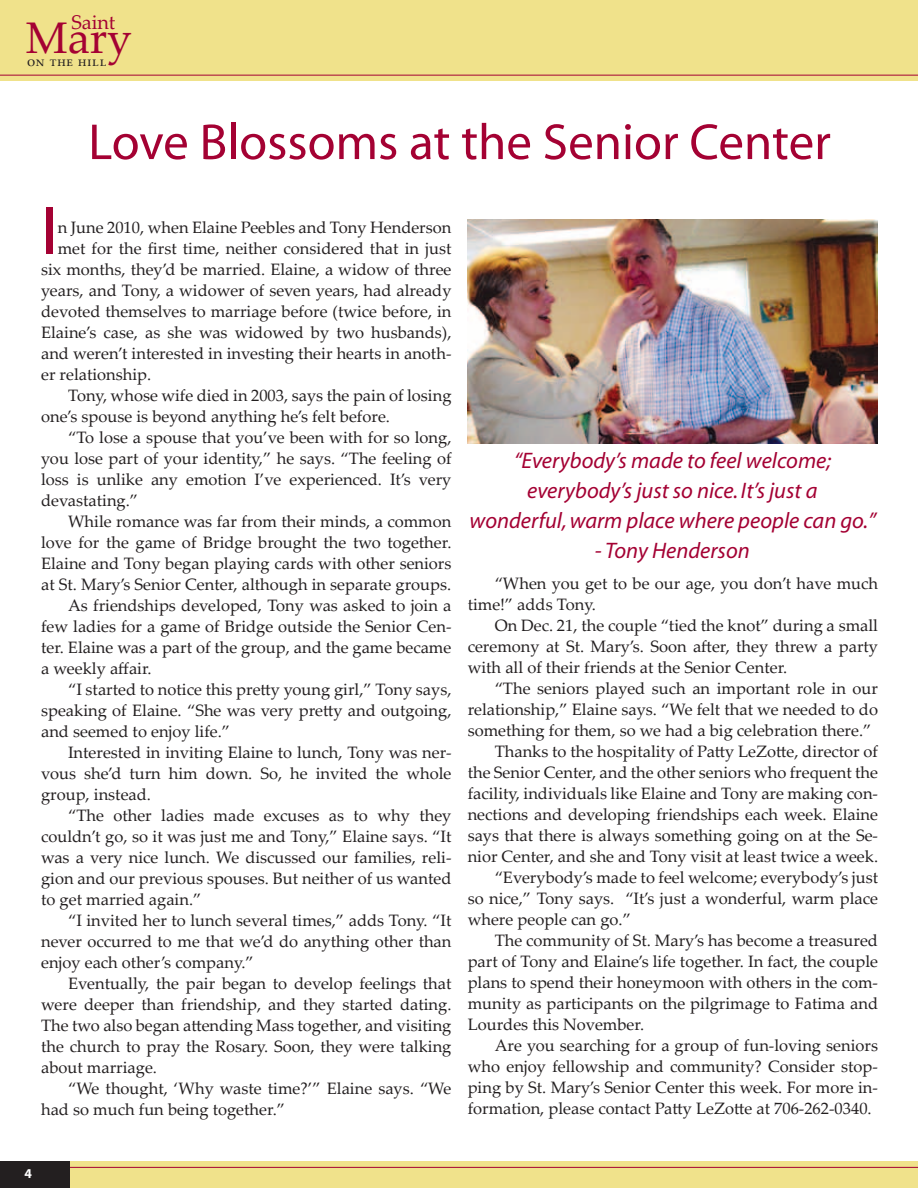
<style>
.page{position:relative;width:918px;height:1188px;background:#fff}
.page>*{position:absolute;margin:0;border:0;box-sizing:border-box;transform-origin:0 0}
.Single_Drop{font:69.3px "Myriad";color:#a40133}
.Article_Title{font:51px "Myriad";color:#a40133}
.t1{font:44.25px "Palatino Linotype";color:#a40133}
.pull_quote{font:italic 22.5px "Myriad";color:#a40133}
.t2{font:19.8px "Palatino Linotype";color:#a40133}
.body{font:16.5px/21px "Palatino Linotype";color:#231f20;text-align:justify}
.Single_Drop-2{font:16.5px "Palatino Linotype";color:#231f20}
.t3{font:14.25px "Palatino Linotype";color:#231f20}
.t4{font:700 13.5px "Myriad";color:#fff}
</style>
<div class="page">
<div style="left:0;top:1161px;width:918px;height:27px;background:#f0e28b"></div>
<hr style="left:0;top:1167px;width:918px;height:1px;background:#a40133">
<div style="left:0;top:1161px;width:70px;height:27px;background:#231f20"></div>
<div style="left:0;top:0;width:918px;height:81px;background:#f0e28b"></div>
<hr style="left:0;top:75px;width:918px;height:1px;background:#a40133">
<img style="left:467px;top:220px;width:411px;height:224px">
<p class="t2" style="left:71px;top:8px;width:46px">Saint</p>
<p class="t3" style="left:27px;top:51px;width:81px">on the hill</p>
<p class="t1" style="left:26px;top:7px;width:108px">Mary</p>
<p class="Article_Title" style="left:88px;top:117px;width:744px">Love Blossoms at the Senior Center</p>
<p class="Single_Drop" style="left:41px;top:196px;width:18px">I</p>
<p class="Single_Drop-2" style="left:58px;top:215px;width:395px">n June 2010, when Elaine Peebles and Tony Henderson</p>
<p class="Single_Drop-2" style="left:58px;top:236px;width:395px">met for the first time, neither considered that in just</p>
<p class="Single_Drop-2" style="left:41px;top:257px;width:412px">six months, they’d be married. Elaine, a widow of three</p>
<p class="Single_Drop-2" style="left:41px;top:278px;width:412px">years, and Tony, a widower of seven years, had already</p>
<p class="Single_Drop-2" style="left:41px;top:299px;width:412px">devoted themselves to marriage before (twice before, in</p>
<p class="Single_Drop-2" style="left:41px;top:320px;width:412px">Elaine’s case, as she was widowed by two husbands),</p>
<p class="Single_Drop-2" style="left:41px;top:341px;width:412px">and weren’t interested in investing their hearts in anoth-</p>
<p class="Single_Drop-2" style="left:41px;top:362px;width:112px">er relationship.</p>
<p class="body" style="left:41px;top:384px;width:412px;text-indent:27px">Tony, whose wife died in 2003, says the pain of losing one’s spouse is beyond anything he’s felt before.</p>
<p class="body" style="left:41px;top:426px;width:412px;text-indent:27px">“To lose a spouse that you’ve been with for so long, you lose part of your identity,” he says. “The feeling of loss is unlike any emotion I’ve experienced. It’s very devastating.”</p>
<p class="body" style="left:41px;top:510px;width:412px;text-indent:27px">While romance was far from their minds, a common love for the game of Bridge brought the two together.<br>Elaine and Tony began playing cards with other seniors at St. Mary’s Senior Center, although in separate groups.</p>
<p class="body" style="left:41px;top:594px;width:412px;text-indent:27px">As friendships developed, Tony was asked to join a few ladies for a game of Bridge outside the Senior Cen&shy;ter. Elaine was a part of the group, and the game became a weekly affair.</p>
<p class="body" style="left:41px;top:678px;width:412px;text-indent:27px">“I started to notice this pretty young girl,” Tony says, speaking of Elaine. “She was very pretty and outgoing, and seemed to enjoy life.”</p>
<p class="body" style="left:41px;top:741px;width:412px;text-indent:27px">Interested in inviting Elaine to lunch, Tony was ner&shy;vous she’d turn him down. So, he invited the whole group, instead.</p>
<p class="body" style="left:41px;top:804px;width:412px;text-indent:27px">“The other ladies made excuses as to why they couldn’t go, so it was just me and Tony,” Elaine says. “It was a very nice lunch. We discussed our families, reli&shy;gion and our previous spouses. But neither of us wanted to get married again.”</p>
<p class="body" style="left:41px;top:909px;width:412px;text-indent:27px">“I invited her to lunch several times,” adds Tony. “It never occurred to me that we’d do anything other than enjoy each other’s company.”</p>
<p class="body" style="left:41px;top:972px;width:412px;text-indent:27px">Eventually, the pair began to develop feelings that were deeper than friendship, and they started dating.<br>The two also began attending Mass together, and visiting the church to pray the Rosary. Soon, they were talking about marriage.</p>
<p class="body" style="left:41px;top:1077px;width:412px;text-indent:27px">“We thought, ‘Why waste time?’” Elaine says. “We had so much fun being together.”</p>
<p class="pull_quote" style="left:514px;top:449px;width:319px">“Everybody’s made to feel welcome;</p>
<p class="pull_quote" style="left:527px;top:479px;width:292px">everybody’s just so nice. It’s just a</p>
<p class="pull_quote" style="left:470px;top:509px;width:408px">wonderful, warm place where people can go.”</p>
<p class="pull_quote" style="left:595px;top:539px;width:156px">- Tony Henderson</p>
<p class="body" style="left:468px;top:572px;width:412px;text-indent:27px">“When you get to be our age, you don’t have much time!” adds Tony.</p>
<p class="body" style="left:468px;top:614px;width:412px;text-indent:27px">On Dec. 21, the couple “tied the knot” during a small ceremony at St. Mary’s. Soon after, they threw a party with all of their friends at the Senior Center.</p>
<p class="body" style="left:468px;top:677px;width:412px;text-indent:27px">“The seniors played such an important role in our relationship,” Elaine says. “We felt that we needed to do something for them, so we had a big celebration there.”</p>
<p class="body" style="left:468px;top:740px;width:412px;text-indent:27px">Thanks to the hospitality of Patty LeZotte, director of the Senior Center, and the other seniors who frequent the facility, individuals like Elaine and Tony are making con&shy;nections and developing friendships each week. Elaine says that there is always something going on at the Se&shy;nior Center, and she and Tony visit at least twice a week.</p>
<p class="body" style="left:468px;top:866px;width:412px;text-indent:27px">“Everybody’s made to feel welcome; everybody’s just so nice,” Tony says. “It’s just a wonderful, warm place where people can go.”</p>
<p class="body" style="left:468px;top:929px;width:412px;text-indent:27px">The community of St. Mary’s has become a treasured part of Tony and Elaine’s life together. In fact, the couple plans to spend their honeymoon with others in the com&shy;munity as participants on the pilgrimage to Fatima and Lourdes this November.</p>
<p class="body" style="left:468px;top:1034px;width:412px;text-indent:27px">Are you searching for a group of fun-loving seniors who enjoy fellowship and community? Consider stop&shy;ping by St. Mary’s Senior Center this week. For more in&shy;formation, please contact Patty LeZotte at 706-262-0340.</p>
<p class="t4" style="left:24px;top:1166px;width:16px">44</p>
</div>
